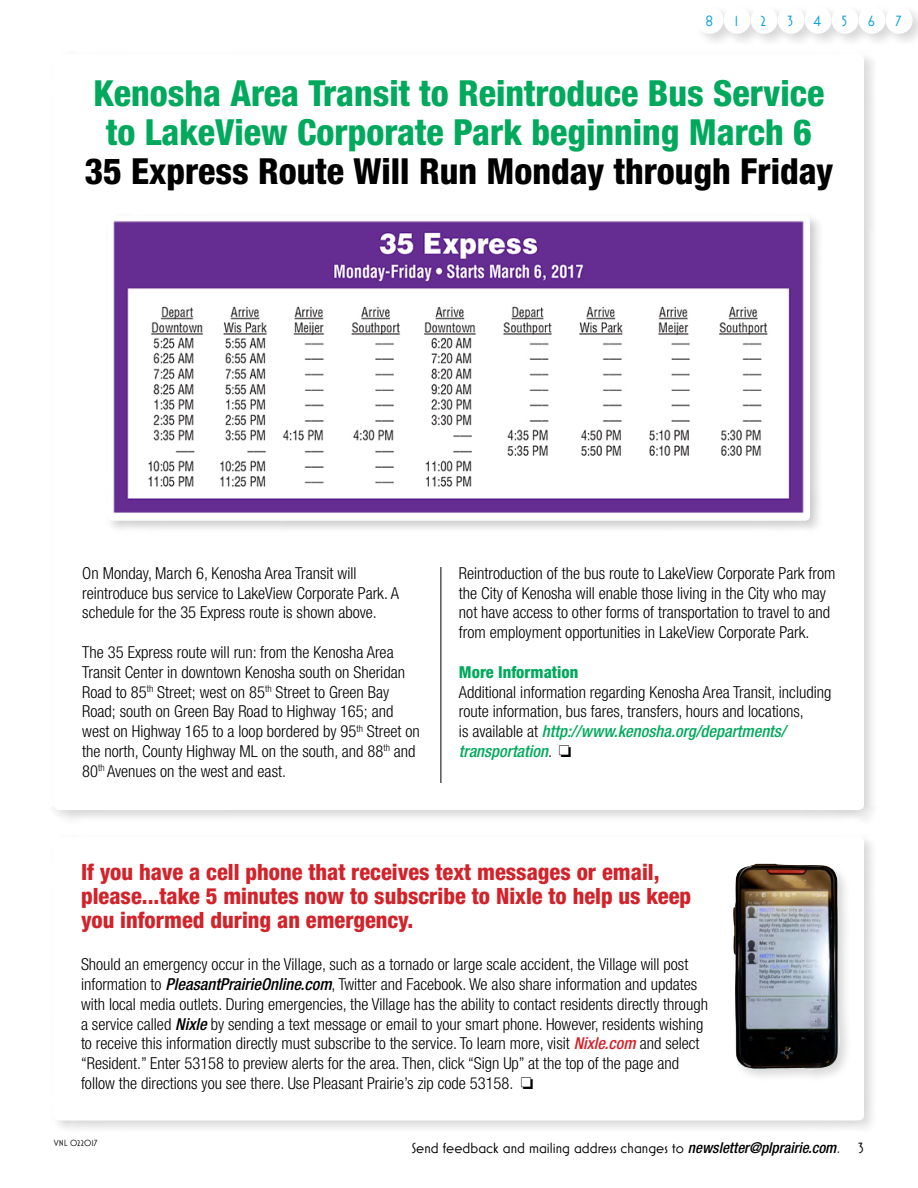
<style>
.page{position:relative;width:918px;height:1188px;background:#fff}
.page>*{position:absolute;margin:0;border:0;box-sizing:border-box;transform-origin:0 0}
.t1{font:800 condensed 36px/39px "Helvetica Neue LT Std";color:#00a95c;text-align:center}
.t2{font:800 condensed 36px "Helvetica Neue LT Std";color:#000}
.t3{font:800 condensed 22.5px/24px "Helvetica Neue LT Std";color:#d2232a}
.t4{font:300 condensed 16.5px/19.8px "Helvetica Neue LT Std";color:#000}
.t5{font:800 condensed 16.5px "Helvetica Neue LT Std";color:#00a95c}
.t6{font:15px "Mostra Nuova";color:#000}
.t7{font:15px "Mostra Nuova Alt A";color:#009ede}
.t8{font:9px "Mostra Nuova";color:#000}
.s1{font-weight:500;font-style:italic;color:#00a95c}
.s2{font-weight:500;font-style:italic}
.s3{font-weight:500;font-style:italic;color:#d2232a}
.s4{font-family:"Helvetica Neue LT Std";font-weight:500;font-style:italic;font-stretch:condensed}
.s5{font-family:"Helvetica Neue LT Std";font-weight:300;font-style:italic;font-stretch:condensed}
</style>
<div class="page">
<div style="left:51px;top:51px;width:827px;height:773px;background:#000;opacity:.15"></div>
<div style="left:54px;top:54px;width:810px;height:756px;background:#fff;border-radius:5px"></div>
<hr style="left:441px;top:567px;width:1px;height:216px;background:#000">
<div style="left:105px;top:213px;width:719px;height:321px;background:#000;opacity:.2"></div>
<img style="left:110px;top:218px;width:698px;height:301px">
<div style="left:51px;top:834px;width:827px;height:300px;background:#000;opacity:.15"></div>
<div style="left:54px;top:837px;width:810px;height:283px;background:#fff;border-radius:5px"></div>
<div style="left:730px;top:861px;width:123px;height:223px;background:#000;opacity:.15"></div>
<img style="left:731px;top:864px;width:110px;height:207px">
<div style="left:694px;top:4px;width:44px;height:44px;background:#000;opacity:.15"></div>
<div style="left:697px;top:7px;width:27px;height:27px;background:#fff;border-radius:50%"></div>
<div style="left:721px;top:4px;width:44px;height:44px;background:#000;opacity:.15"></div>
<div style="left:724px;top:7px;width:27px;height:27px;background:#fff;border-radius:50%"></div>
<div style="left:748px;top:4px;width:44px;height:44px;background:#000;opacity:.15"></div>
<div style="left:751px;top:7px;width:27px;height:27px;background:#fff;border-radius:50%"></div>
<div style="left:775px;top:4px;width:44px;height:44px;background:#000;opacity:.15"></div>
<div style="left:778px;top:7px;width:27px;height:27px;background:#fff;border-radius:50%"></div>
<div style="left:802px;top:4px;width:44px;height:44px;background:#000;opacity:.15"></div>
<div style="left:805px;top:7px;width:27px;height:27px;background:#fff;border-radius:50%"></div>
<div style="left:829px;top:4px;width:44px;height:44px;background:#000;opacity:.15"></div>
<div style="left:832px;top:7px;width:27px;height:27px;background:#fff;border-radius:50%"></div>
<div style="left:856px;top:4px;width:44px;height:44px;background:#000;opacity:.15"></div>
<div style="left:859px;top:7px;width:27px;height:27px;background:#fff;border-radius:50%"></div>
<div style="left:883px;top:4px;width:35px;height:44px;background:#000;opacity:.15"></div>
<div style="left:886px;top:7px;width:27px;height:27px;background:#fff;border-radius:50%"></div>
<p class="t7" style="left:705px;top:13px;width:9px">8</p>
<p class="t7" style="left:734px;top:13px;width:6px">1</p>
<p class="t7" style="left:761px;top:13px;width:7px">2</p>
<p class="t7" style="left:788px;top:13px;width:7px">3</p>
<p class="t7" style="left:813px;top:13px;width:9px">4</p>
<p class="t7" style="left:842px;top:13px;width:7px">5</p>
<p class="t7" style="left:868px;top:13px;width:9px">6</p>
<p class="t7" style="left:895px;top:13px;width:7px">7</p>
<h1 class="t1" style="left:93px;top:73px;width:733px">Kenosha Area Transit to Reintroduce Bus Service to LakeView Corporate Park beginning March 6</h1>
<h1 class="t2" style="left:85px;top:149px;width:750px">35 Express Route Will Run Monday through Friday</h1>
<p class="t4" style="left:82px;top:563px;width:318px">On Monday, March 6, Kenosha Area Transit will reintroduce bus service to LakeView Corporate Park. A schedule for the 35 Express route is shown above.</p>
<p class="t4" style="left:82px;top:642px;width:339px">The 35 Express route will run: from the Kenosha Area Transit Center in downtown Kenosha south on Sheridan Road to 85<sup>th</sup> Street; west on 85<sup>th</sup> Street to Green Bay Road; south on Green Bay Road to Highway 165; and west on Highway 165 to a loop bordered by 95<sup>th</sup> Street on the north, County Highway ML on the south, and 88<sup>th</sup> and 80<sup>th</sup> Avenues on the west and east.</p>
<p class="t4" style="left:459px;top:563px;width:378px">Reintroduction of the bus route to LakeView Corporate Park from the City of Kenosha will enable those living in the City who may not have access to other forms of transportation to travel to and from employment opportunities in LakeView Corporate Park.</p>
<p class="t5" style="left:459px;top:662px;width:121px">More Information</p>
<p class="t4" style="left:459px;top:682px;width:374px">Additional information regarding Kenosha Area Transit, including route information, bus fares, transfers, hours and locations,<br>is available at <span class="s1">http://www.kenosha.org/departments/ transportation</span>. □</p>
<h2 class="t3" style="left:81px;top:860px;width:612px">If you have a cell phone that receives text messages or email, please...take 5 minutes now to subscribe to Nixle to help us keep you informed during an emergency.</h2>
<p class="t4" style="left:81px;top:954px;width:628px">Should an emergency occur in the Village, such as a tornado or large scale accident, the Village will post information to <span class="s2">PleasantPrairieOnline.com</span>, Twitter and Facebook. We also share information and updates with local media outlets. During emergencies, the Village has the ability to contact residents directly through a service called <span class="s2">Nixle</span> by sending a text message or email to your smart phone. However, residents wishing to receive this information directly must subscribe to the service. To learn more, visit <span class="s3">Nixle.com</span> and select “Resident.” Enter 53158 to preview alerts for the area. Then, click “Sign Up” at the top of the page and follow the directions you see there. Use Pleasant Prairie’s zip code 53158. □</p>
<p class="t8" style="left:54px;top:1138px;width:45px">VNL 022017</p>
<p class="t6" style="left:411px;top:1139px;width:454px">Send feedback and mailing address changes to <span class="s4">newsletter@plprairie.com</span><span class="s5">.</span> 3</p>
</div>
